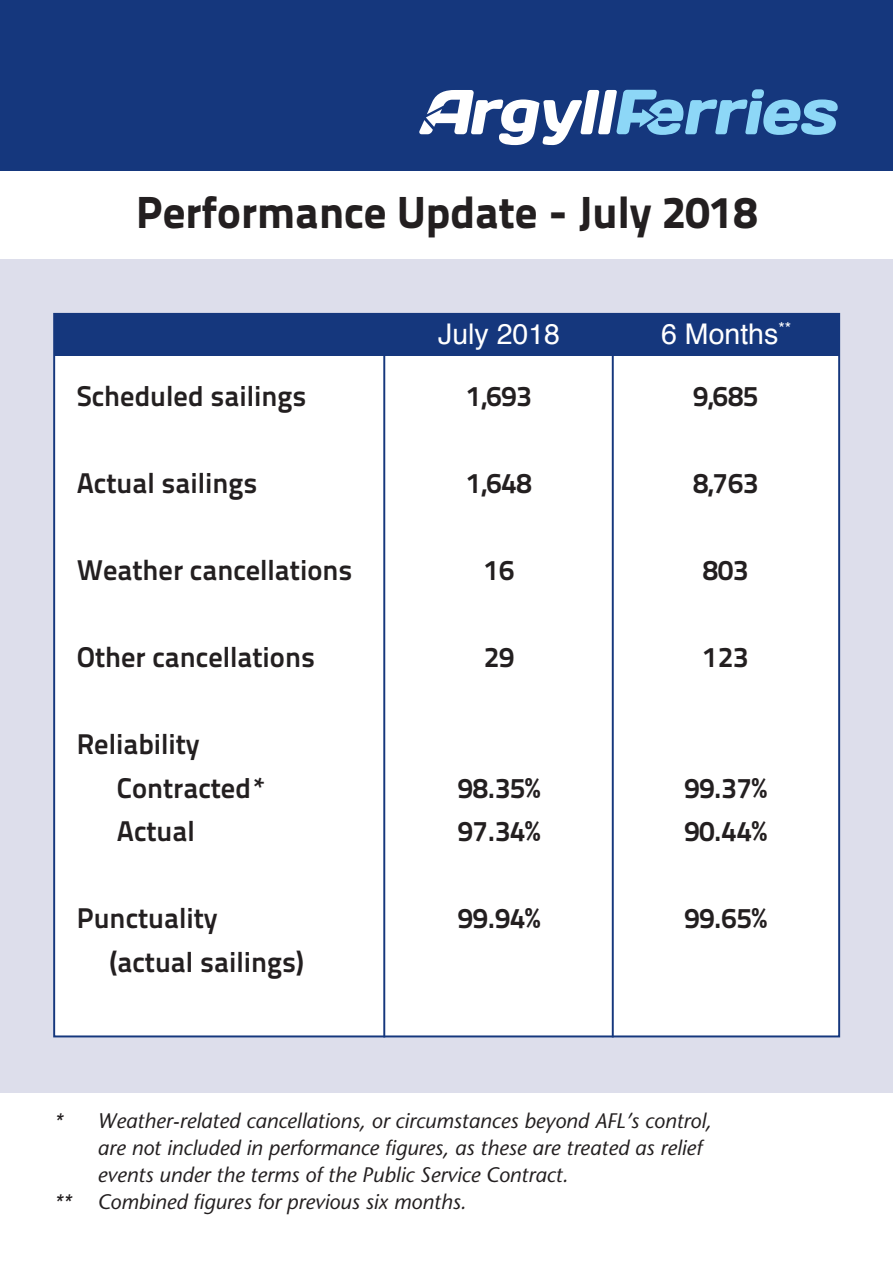
<style>
.page{position:relative;width:893px;height:1263px;background:#fff}
.page>*{position:absolute;margin:0;border:0;box-sizing:border-box;transform-origin:0 0}
.t1{font:800 45px "Titillium Text 22 L";color:#231f20}
.t2{font:700 28.5px/43.5px "Titillium Text 22 L";color:#231f20}
.t3{font:28.5px "Helvetica";color:#fff}
.t4{font:italic 21px "Stone Sans";color:#231f20}
</style>
<div class="page">
<div style="left:0;top:259px;width:893px;height:834px;background:#dddeeb"></div>
<div style="left:53px;top:313px;width:787px;height:724px;background:#fff;border:2px solid #15377d"></div>
<div style="left:0;top:0;width:893px;height:171px;background:#15377d"></div>
<svg style="left:419px;top:89px;width:419px;height:56px"></svg>
<div style="left:54px;top:313px;width:785px;height:43px;background:#15377d"></div>
<hr style="left:383px;top:353px;width:2px;height:684px;background:#15377d">
<hr style="left:612px;top:355px;width:2px;height:682px;background:#15377d">
<h1 class="t1" style="left:136px;top:177px;width:623px">Performance Update - July 2018</h1>
<h2 class="t3" style="left:438px;top:312px;width:123px">July 2018</h2>
<h2 class="t3" style="left:661px;top:312px;width:132px">6 Months<sup>**</sup></h2>
<h2 class="t2" style="left:77px;top:372px;width:231px">Scheduled sailings</h2>
<h2 class="t2" style="left:466px;top:372px;width:67px">1,693</h2>
<h2 class="t2" style="left:693px;top:373px;width:67px">9,685</h2>
<h2 class="t2" style="left:77px;top:459px;width:182px">Actual sailings</h2>
<h2 class="t2" style="left:466px;top:459px;width:67px">1,648</h2>
<h2 class="t2" style="left:693px;top:460px;width:67px">8,763</h2>
<h2 class="t2" style="left:77px;top:546px;width:277px">Weather cancellations</h2>
<h2 class="t2" style="left:484px;top:546px;width:32px">16</h2>
<h2 class="t2" style="left:703px;top:547px;width:47px">803</h2>
<h2 class="t2" style="left:77px;top:634px;width:240px">Other cancellations</h2>
<h2 class="t2" style="left:484px;top:634px;width:32px">29</h2>
<h2 class="t2" style="left:703px;top:634px;width:47px">123</h2>
<h2 class="t2" style="left:117px;top:721px;width:151px;text-indent:-40px">Reliability<br>Contracted*<br>Actual</h2>
<h2 class="t2" style="left:458px;top:764px;width:84px">98.35%<br>97.34%</h2>
<h2 class="t2" style="left:684px;top:764px;width:84px">99.37%<br>90.44%</h2>
<h2 class="t2" style="left:110px;top:895px;width:195px;text-indent:-33px">Punctuality (actual sailings)</h2>
<h2 class="t2" style="left:458px;top:895px;width:84px">99.94%</h2>
<h2 class="t2" style="left:684px;top:895px;width:84px">99.65%</h2>
<p class="t4" style="left:54px;top:1108px;width:659px">* Weather-related cancellations, or circumstances beyond AFL’s control,</p>
<p class="t4" style="left:98px;top:1135px;width:606px">are not included in performance figures, as these are treated as relief</p>
<p class="t4" style="left:98px;top:1162px;width:472px">events under the terms of the Public Service Contract.</p>
<p class="t4" style="left:54px;top:1189px;width:414px">** Combined figures for previous six months.</p>
</div>
